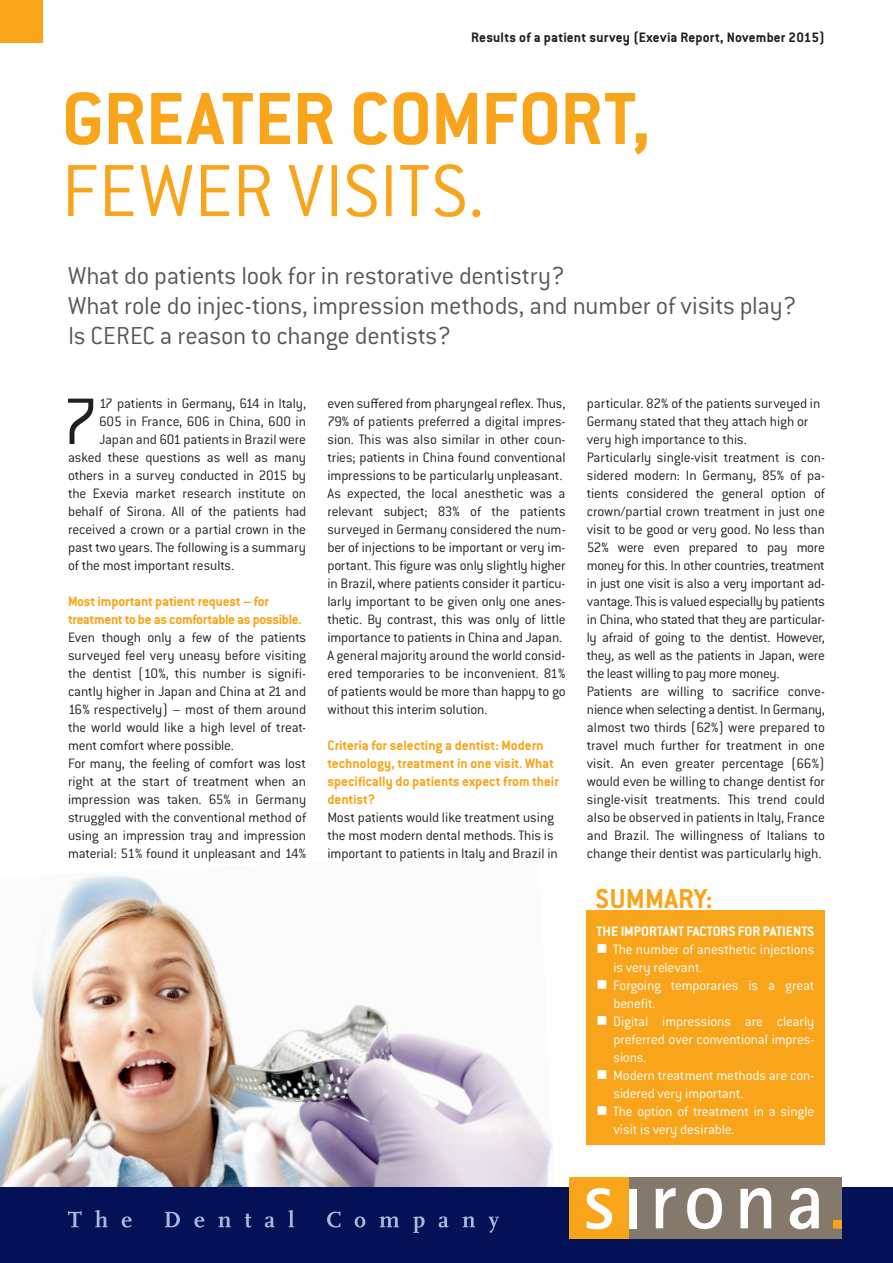
<style>
.page{position:relative;width:893px;height:1263px;background:#fff}
.page>*{position:absolute;margin:0;border:0;box-sizing:border-box;transform-origin:0 0}
.t1{font:700 81px "Conduit ITC Pro";letter-spacing:-.005em;color:#f9a51b}
.t2{font:300 81px "Conduit ITC Pro";letter-spacing:.005em;color:#f9a51b}
.t3{font:300 72.3px "Conduit ITC Pro";color:#231f20}
.t4{font:700 30px "Conduit ITC Pro";letter-spacing:.005em;color:#f9a51b}
.t5{font:300 27px/30px "Conduit ITC Pro";letter-spacing:-.01em;color:#57585a}
.t6{font:300 15px/18px "Conduit ITC Pro";letter-spacing:-.01em;color:#231f20}
.t7{font:300 15px/18px "Conduit ITC Pro";letter-spacing:-.01em;color:#fff}
.t8{font:700 15px/18px "Conduit ITC Pro";letter-spacing:-.01em;color:#f9a51b}
.t9{font:700 15px "Conduit ITC Pro";letter-spacing:.01em;color:#231f20}
.t10{font:700 15px "Conduit ITC Pro";color:#fff}
</style>
<div class="page">
<img style="left:0;top:875px;width:556px;height:313px">
<div style="left:0;top:1188px;width:893px;height:75px;background:#041156"></div>
<svg style="left:68px;top:1210px;width:431px;height:23px"></svg>
<div style="left:629px;top:1177px;width:213px;height:61px;background:#84796a"></div>
<div style="left:570px;top:1177px;width:59px;height:61px;background:#f9a51b"></div>
<svg style="left:587px;top:1188px;width:25px;height:41px"></svg>
<svg style="left:656px;top:1188px;width:20px;height:40px"></svg>
<svg style="left:687px;top:1188px;width:35px;height:41px"></svg>
<svg style="left:740px;top:1188px;width:31px;height:40px"></svg>
<svg style="left:790px;top:1188px;width:29px;height:41px"></svg>
<svg style="left:833px;top:1220px;width:9px;height:9px"></svg>
<hr style="left:629px;top:1177px;width:1px;height:61px;background:#937a53">
<div style="left:629px;top:1189px;width:7px;height:39px;background:#fff"></div>
<div style="left:0;top:0;width:43px;height:43px;background:#f9a51b"></div>
<div style="left:587px;top:910px;width:238px;height:235px;background:#f9a51b"></div>
<p class="t9" style="left:471px;top:29px;width:355px">Results of a patient survey (Exevia Report, November 2015)</p>
<h1 class="t1" style="left:62px;top:72px;width:590px">GREATER COMFORT,</h1>
<h1 class="t2" style="left:62px;top:147px;width:425px">FEWER VISITS.</h1>
<h3 class="t5" style="left:68px;top:260px;width:730px">What do patients look for in restorative dentistry?<br>What role do injec-tions, impression methods, and number of visits play?<br>Is CEREC a reason to change dentists?</h3>
<h2 class="t3" style="left:62px;top:382px;width:38px">7</h2>
<p class="t6" style="left:99px;top:394px;width:208px">17 patients in Germany, 614 in Italy,</p>
<p class="t6" style="left:99px;top:412px;width:209px">605 in France, 606 in China, 600 in</p>
<p class="t6" style="left:99px;top:430px;width:208px">Japan and 601 patients in Brazil were</p>
<p class="t6" style="left:68px;top:448px;width:240px">asked these questions as well as many</p>
<p class="t6" style="left:68px;top:466px;width:240px">others in a survey conducted in 2015 by</p>
<p class="t6" style="left:68px;top:484px;width:240px">the Exevia market research institute on</p>
<p class="t6" style="left:68px;top:502px;width:240px">behalf of Sirona. All of the patients had</p>
<p class="t6" style="left:68px;top:520px;width:240px">received a crown or a partial crown in the</p>
<p class="t6" style="left:68px;top:538px;width:240px">past two years. The following is a summary</p>
<p class="t6" style="left:68px;top:556px;width:168px">of the most important results.</p>
<p class="t8" style="left:68px;top:592px;width:235px">Most important patient request – for treatment to be as comfortable as possible.</p>
<p class="t6" style="left:68px;top:628px;width:240px">Even though only a few of the patients surveyed feel very uneasy before visiting the dentist (10%, this number is signifi&shy;cantly higher in Japan and China at 21 and 16% respectively) – most of them around the world would like a high level of treat&shy;ment comfort where possible.<br>For many, the feeling of comfort was lost right at the start of treatment when an impression was taken. 65% in Germany struggled with the conventional method of using an impression tray and impression material: 51% found it unpleasant and 14%</p>
<p class="t6" style="left:327px;top:394px;width:240px">even suffered from pharyngeal reflex. Thus, 79% of patients preferred a digital impres&shy;sion. This was also similar in other coun&shy;tries; patients in China found conventional impressions to be particularly unpleasant.<br>As expected, the local anesthetic was a relevant subject; 83% of the patients surveyed in Germany considered the num&shy;ber of injections to be important or very im&shy;portant. This figure was only slightly higher in Brazil, where patients consider it particu&shy;larly important to be given only one anes&shy;thetic. By contrast, this was only of little importance to patients in China and Japan.<br>A general majority around the world consid&shy;ered temporaries to be inconvenient. 81% of patients would be more than happy to go without this interim solution.</p>
<p class="t8" style="left:327px;top:736px;width:233px">Criteria for selecting a dentist: Modern technology, treatment in one visit. What specifically do patients expect from their dentist?</p>
<p class="t6" style="left:327px;top:808px;width:232px">Most patients would like treatment using the most modern dental methods. This is important to patients in Italy and Brazil in</p>
<p class="t6" style="left:587px;top:394px;width:240px">particular. 82% of the patients surveyed in Germany stated that they attach high or very high importance to this.<br>Particularly single-visit treatment is con&shy;sidered modern: In Germany, 85% of pa&shy;tients considered the general option of crown/partial crown treatment in just one visit to be good or very good. No less than 52% were even prepared to pay more money for this. In other countries, treatment in just one visit is also a very important ad&shy;vantage. This is valued especially by patients in China, who stated that they are particular&shy;ly afraid of going to the dentist. However, they, as well as the patients in Japan, were the least willing to pay more money.<br>Patients are willing to sacrifice conve&shy;nience when selecting a dentist. In Germany, almost two thirds (62%) were prepared to travel much further for treatment in one visit. An even greater percentage (66%) would even be willing to change dentist for single-visit treatments. This trend could also be observed in patients in Italy, France and Brazil. The willingness of Italians to change their dentist was particularly high.</p>
<h3 class="t4" style="left:595px;top:881px;width:119px">SUMMARY:</h3>
<p class="t10" style="left:596px;top:923px;width:219px">THE IMPORTANT FACTORS FOR PATIENTS</p>
<p class="t7" style="left:613px;top:940px;width:202px;text-indent:-17px">■ The number of anesthetic injections is very relevant.</p>
<p class="t7" style="left:613px;top:976px;width:202px;text-indent:-17px">■ Forgoing temporaries is a great benefit.</p>
<p class="t7" style="left:613px;top:1012px;width:202px;text-align:justify;text-indent:-17px">■ Digital impressions are clearly preferred over conventional impres&shy;sions.</p>
<p class="t7" style="left:613px;top:1066px;width:202px;text-indent:-17px">■ Modern treatment methods are con&shy;sidered very important.</p>
<p class="t7" style="left:613px;top:1102px;width:202px;text-indent:-17px">■ The option of treatment in a single visit is very desirable.</p>
</div>
